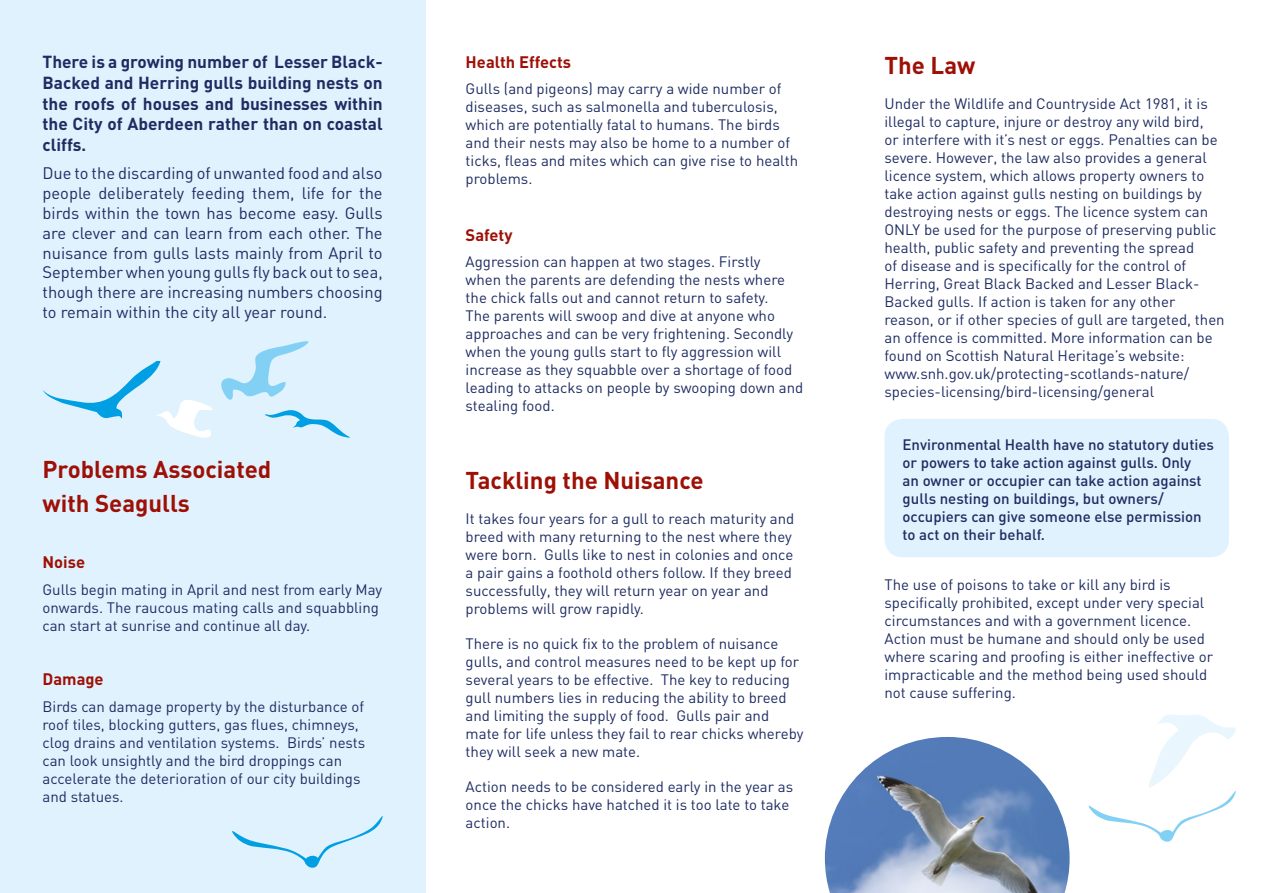
<style>
.page{position:relative;width:1263px;height:893px;background:#fff}
.page>*{position:absolute;margin:0;border:0;box-sizing:border-box;transform-origin:0 0}
.t1{font:700 24px/33px "DIN";color:#9e1006}
.t2{font:700 17.25px/20.7px "DIN";color:#1e2c62;text-align:justify}
.t3{font:16.5px/19.8px "DIN";color:#1e2c62;text-align:justify}
.t4{font:700 16.5px "DIN";color:#9e1006}
.t5{font:15px/18px "DIN";color:#1e2c62}
.t6{font:500 15px/18px "DIN";color:#1e2c62}
.s1{font-size:16.5px}
</style>
<div class="page">
<div style="left:0;top:0;width:425px;height:893px;background:#dff2fd"></div>
<div style="left:884px;top:419px;width:345px;height:138px;background:#dff2fd;border-radius:18px"></div>
<svg style="left:221px;top:341px;width:88px;height:59px"></svg>
<svg style="left:43px;top:361px;width:170px;height:77px"></svg>
<svg style="left:1088px;top:715px;width:148px;height:127px"></svg>
<svg style="left:232px;top:816px;width:151px;height:52px"></svg>
<svg style="left:265px;top:410px;width:85px;height:28px"></svg>
<img style="left:825px;top:737px;width:244px;height:156px">
<p class="t2" style="left:43px;top:51px;width:342px">There is a growing number of Lesser Black-Backed and Herring gulls building nests on the roofs of houses and businesses within the City of Aberdeen rather than on coastal cliffs<span class="s1">.</span></p>
<p class="t3" style="left:43px;top:163px;width:342px">Due to the discarding of unwanted food and also people deliberately feeding them, life for the birds within the town has become easy. Gulls are clever and can learn from each other. The nuisance from gulls lasts mainly from April to September when young gulls fly back out to sea, though there are increasing numbers choosing to remain within the city all year round.</p>
<h1 class="t1" style="left:43px;top:452px;width:230px">Problems Associated with Seagulls</h1>
<p class="t4" style="left:43px;top:551px;width:44px">Noise</p>
<p class="t5" style="left:43px;top:580px;width:341px">Gulls begin mating in April and nest from early May onwards. The raucous mating calls and squabbling can start at sunrise and continue all day.</p>
<p class="t4" style="left:43px;top:669px;width:63px">Damage</p>
<p class="t5" style="left:43px;top:697px;width:324px">Birds can damage property by the disturbance of roof tiles, blocking gutters, gas flues, chimneys, clog drains and ventilation systems. Birds’ nests can look unsightly and the bird droppings can accelerate the deterioration of our city buildings and statues.</p>
<p class="t4" style="left:466px;top:51px;width:107px">Health Effects</p>
<p class="t5" style="left:466px;top:80px;width:334px">Gulls (and pigeons) may carry a wide number of diseases, such as salmonella and tuberculosis, which are potentially fatal to humans. The birds and their nests may also be home to a number of ticks, fleas and mites which can give rise to health problems.</p>
<p class="t4" style="left:466px;top:224px;width:48px">Safety</p>
<p class="t5" style="left:466px;top:253px;width:339px">Aggression can happen at two stages. Firstly<br>when the parents are defending the nests where the chick falls out and cannot return to safety.<br>The parents will swoop and dive at anyone who approaches and can be very frightening. Secondly when the young gulls start to fly aggression will increase as they squabble over a shortage of food leading to attacks on people by swooping down and stealing food.</p>
<h1 class="t1" style="left:466px;top:463px;width:239px">Tackling the Nuisance</h1>
<p class="t5" style="left:466px;top:509px;width:330px">It takes four years for a gull to reach maturity and breed with many returning to the nest where they were born. Gulls like to nest in colonies and once a pair gains a foothold others follow. If they breed successfully, they will return year on year and problems will grow rapidly.</p>
<p class="t5" style="left:466px;top:634px;width:339px">There is no quick fix to the problem of nuisance gulls, and control measures need to be kept up for several years to be effective. The key to reducing gull numbers lies in reducing the ability to breed and limiting the supply of food. Gulls pair and mate for life unless they fail to rear chicks whereby they will seek a new mate.</p>
<p class="t5" style="left:466px;top:777px;width:329px">Action needs to be considered early in the year as once the chicks have hatched it is too late to take action.</p>
<h1 class="t1" style="left:884px;top:48px;width:92px">The Law</h1>
<p class="t5" style="left:884px;top:94px;width:342px">Under the Wildlife and Countryside Act 1981, it is illegal to capture, injure or destroy any wild bird,<br>or interfere with it’s nest or eggs. Penalties can be severe. However, the law also provides a general licence system, which allows property owners to take action against gulls nesting on buildings by destroying nests or eggs. The licence system can ONLY be used for the purpose of preserving public health, public safety and preventing the spread<br>of disease and is specifically for the control of Herring, Great Black Backed and Lesser Black-Backed gulls. If action is taken for any other reason, or if other species of gull are targeted, then an offence is committed. More information can be found on Scottish Natural Heritage’s website: www.snh.gov.uk/protecting-scotlands-nature/ species-licensing/bird-licensing/general</p>
<p class="t6" style="left:902px;top:435px;width:313px">Environmental Health have no statutory duties or powers to take action against gulls. Only<br>an owner or occupier can take action against gulls nesting on buildings, but owners/ occupiers can give someone else permission to act on their behalf.</p>
<p class="t5" style="left:884px;top:575px;width:330px">The use of poisons to take or kill any bird is specifically prohibited, except under very special circumstances and with a government licence.<br>Action must be humane and should only be used where scaring and proofing is either ineffective or impracticable and the method being used should not cause suffering.</p>
</div>
